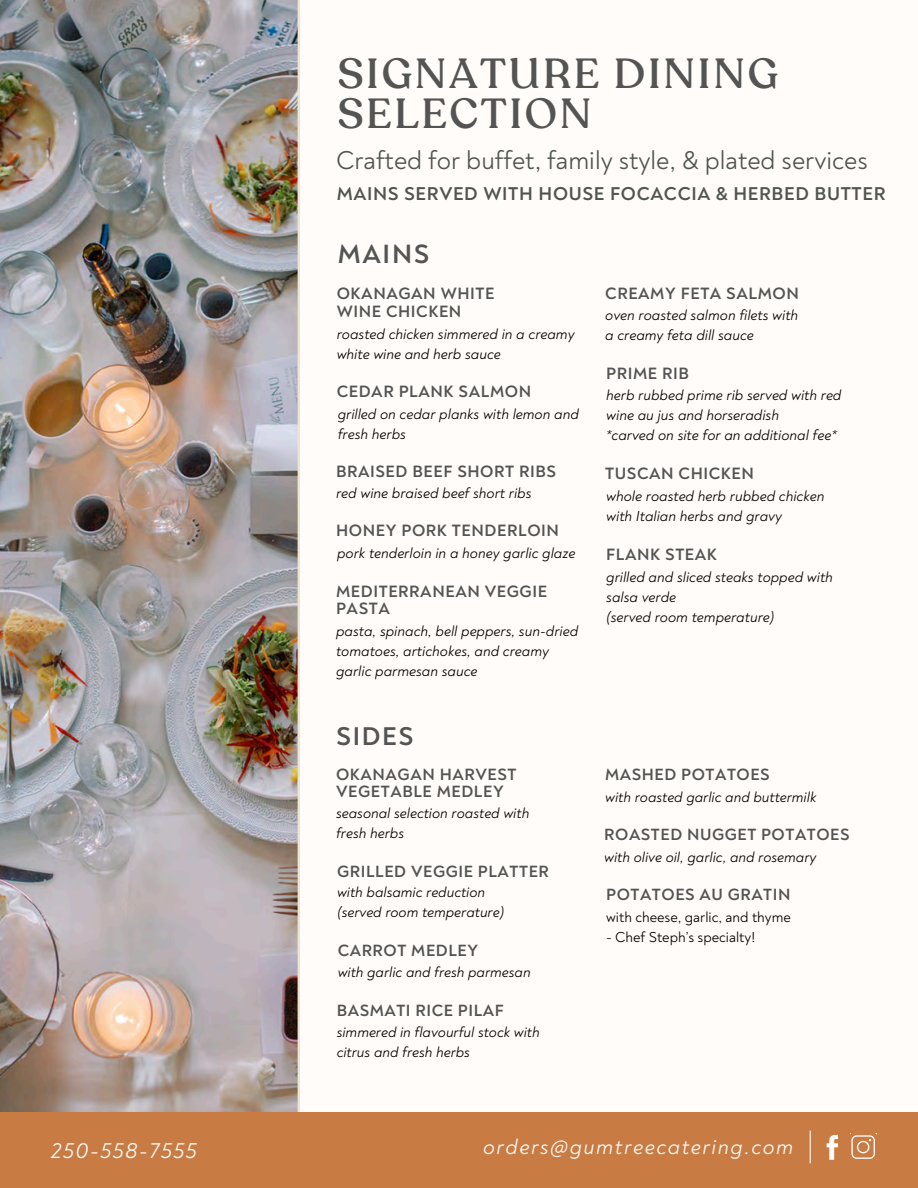
<style>
.page{position:relative;width:918px;height:1188px;background:#fffcf9}
.page>*{position:absolute;margin:0;border:0;box-sizing:border-box;transform-origin:0 0}
.t1{font:500 42px/40.5px "Recoleta Alt";letter-spacing:.065em;color:#545454}
.t2{font:700 27px "Noah";letter-spacing:.065em;color:#545454}
.t3{font:26.1px "Noah";color:#50554f}
.t4{font:700 26.1px "Noah";letter-spacing:.065em;color:#545454}
.t5{font:italic 22.35px "Noah";letter-spacing:.07em;color:#fffcf9}
.t6{font:italic 21.45px "Noah";letter-spacing:.07em;color:#fffcf9}
.t7{font:700 18.9px "Noah";letter-spacing:.035em;color:#50554f}
.t8{font:700 16.65px/17.5px "Noah";letter-spacing:.035em;color:#545454}
.t9{font:italic 14.7px/20.1px "Noah";color:#000}
.t10{font:14.7px "Noah";color:#000}
</style>
<div class="page">
<img style="left:0;top:0;width:300px;height:1112px">
<div style="left:0;top:1112px;width:918px;height:76px;background:#c87b43"></div>
<svg style="left:827px;top:1135px;width:11px;height:25px"></svg>
<svg style="left:851px;top:1135px;width:24px;height:24px"></svg>
<hr style="left:810px;top:1131px;width:1px;height:32px;background:#fffcf9">
<h3 class="t1" style="left:338px;top:54px;width:442px">SIGNATURE DINING<br>SELECTION</h3>
<h5 class="t3" style="left:336px;top:144px;width:533px">Crafted for buffet, family style, &amp; plated services</h5>
<h4 class="t7" style="left:337px;top:182px;width:550px">MAINS SERVED WITH HOUSE FOCACCIA &amp; HERBED BUTTER</h4>
<h2 class="t2" style="left:338px;top:238px;width:93px">MAINS</h2>
<h6 class="t8" style="left:337px;top:285px;width:159px">OKANAGAN WHITE<br>WINE CHICKEN</h6>
<h6 class="t9" style="left:337px;top:324px;width:239px">roasted chicken simmered in a creamy white wine and herb sauce</h6>
<p class="t8" style="left:337px;top:383px;width:196px">CEDAR PLANK SALMON</p>
<p class="t9" style="left:338px;top:404px;width:243px">grilled on cedar planks with lemon and fresh herbs</p>
<h6 class="t8" style="left:336px;top:463px;width:221px">BRAISED BEEF SHORT RIBS</h6>
<h6 class="t9" style="left:336px;top:484px;width:197px">red wine braised beef short ribs</h6>
<p class="t8" style="left:336px;top:522px;width:224px">HONEY PORK TENDERLOIN</p>
<p class="t9" style="left:337px;top:543px;width:240px">pork tenderloin in a honey garlic glaze</p>
<p class="t8" style="left:606px;top:546px;width:112px">FLANK STEAK</p>
<h6 class="t9" style="left:606px;top:567px;width:228px">grilled and sliced steaks topped with salsa verde</h6>
<h6 class="t9" style="left:606px;top:607px;width:170px">(served room temperature)</h6>
<p class="t8" style="left:605px;top:285px;width:195px">CREAMY FETA SALMON</p>
<p class="t9" style="left:605px;top:306px;width:195px">oven roasted salmon filets with a creamy feta dill sauce</p>
<h6 class="t8" style="left:606px;top:365px;width:84px">PRIME RIB</h6>
<p class="t9" style="left:606px;top:385px;width:237px">herb rubbed prime rib served with red wine au jus and horseradish</p>
<h6 class="t9" style="left:606px;top:426px;width:232px">*carved on site for an additional fee*</h6>
<p class="t8" style="left:605px;top:465px;width:150px">TUSCAN CHICKEN</p>
<p class="t9" style="left:606px;top:486px;width:220px">whole roasted herb rubbed chicken with Italian herbs and gravy</p>
<h1 class="t8" style="left:336px;top:583px;width:212px">MEDITERRANEAN VEGGIE<br>PASTA</h1>
<h6 class="t9" style="left:336px;top:621px;width:244px">pasta, spinach, bell peppers, sun-dried tomatoes, artichokes, and creamy garlic parmesan sauce</h6>
<h6 class="t4" style="left:336px;top:721px;width:79px">SIDES</h6>
<h6 class="t8" style="left:336px;top:766px;width:182px">OKANAGAN HARVEST<br>VEGETABLE MEDLEY</h6>
<p class="t9" style="left:336px;top:804px;width:195px">seasonal selection roasted with fresh herbs</p>
<p class="t8" style="left:337px;top:863px;width:213px">GRILLED VEGGIE PLATTER</p>
<h6 class="t9" style="left:337px;top:882px;width:150px">with balsamic reduction</h6>
<p class="t9" style="left:337px;top:902px;width:169px">(served room temperature)</p>
<h6 class="t8" style="left:338px;top:942px;width:142px">CARROT MEDLEY</h6>
<p class="t9" style="left:338px;top:962px;width:194px">with garlic and fresh parmesan</p>
<p class="t8" style="left:337px;top:1002px;width:169px">BASMATI RICE PILAF</p>
<h6 class="t9" style="left:337px;top:1023px;width:204px">simmered in flavourful stock with citrus and fresh herbs</h6>
<p class="t8" style="left:605px;top:766px;width:166px">MASHED POTATOES</p>
<p class="t9" style="left:605px;top:787px;width:213px">with roasted garlic and buttermilk</p>
<h6 class="t8" style="left:604px;top:826px;width:247px">ROASTED NUGGET POTATOES</h6>
<p class="t9" style="left:604px;top:847px;width:214px">with olive oil, garlic, and rosemary</p>
<h6 class="t8" style="left:606px;top:886px;width:186px">POTATOES AU GRATIN</h6>
<p class="t10" style="left:606px;top:908px;width:186px">with cheese, garlic, and thyme</p>
<h4 class="t10" style="left:606px;top:928px;width:150px">- Chef Steph’s specialty!</h4>
<h2 class="t5" style="left:51px;top:1137px;width:147px">250-558-7555</h2>
<p class="t6" style="left:483px;top:1134px;width:312px">orders@gumtreecatering.com</p>
</div>
